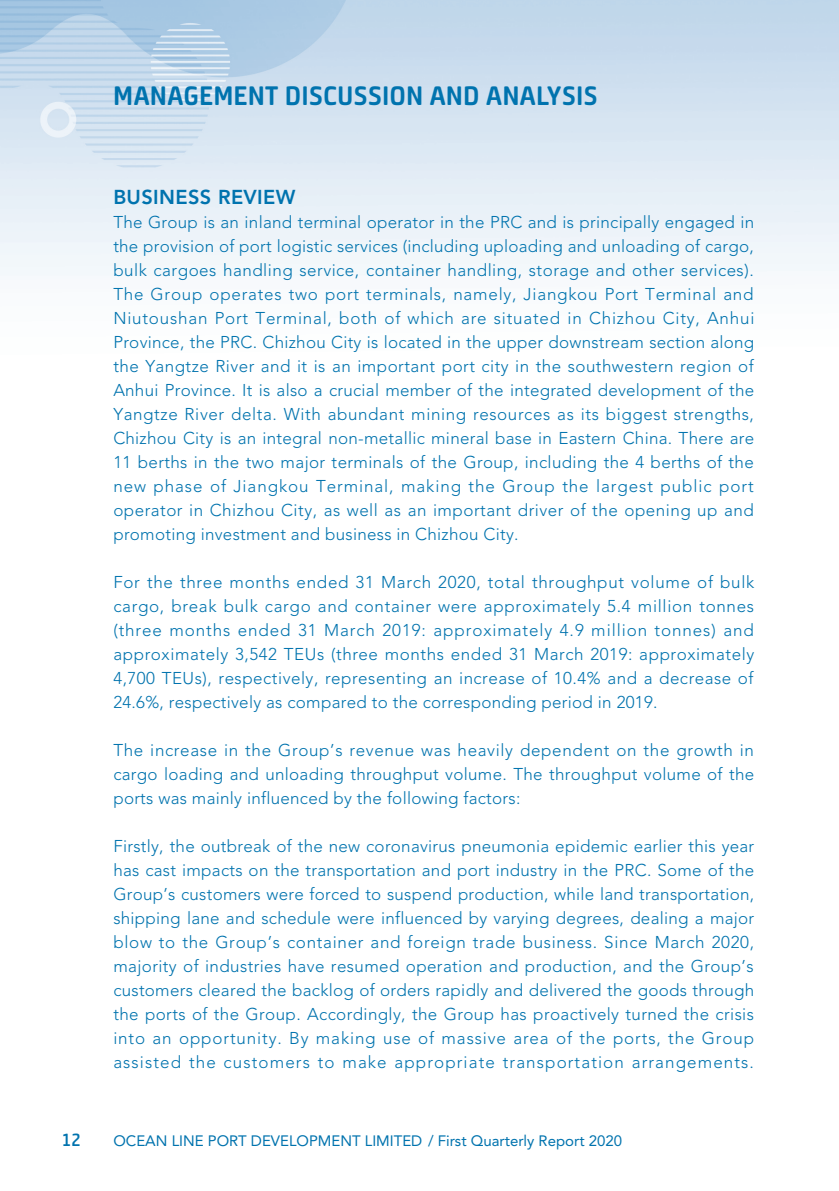
<style>
.page{position:relative;width:839px;height:1191px;background:#fff}
.page>*{position:absolute;margin:0;border:0;box-sizing:border-box;transform-origin:0 0}
.t1{font:700 30px "Neuron";letter-spacing:.02em;color:#0073ae}
._01_H1{font:800 20px "Avenir LT Std";letter-spacing:.02em;color:#0073ae}
.t2{font:600 20px "Neuron";color:#0073ae}
._00_txt{font:300 17px/24px "Avenir LT Std";letter-spacing:.015em;color:#0073ae;text-align:justify}
.t3{font:15px "Avenir LT Std";color:#0073ae}
</style>
<div class="page">
<p class="t1" style="left:114px;top:78px;width:485px">MANAGEMENT DISCUSSION AND ANALYSIS</p>
<p class="_01_H1" style="left:113px;top:185px;width:184px">BUSINESS REVIEW</p>
<p class="_00_txt" style="left:113px;top:210px;width:643px">The Group is an inland terminal operator in the PRC and is principally engaged in the provision of port logistic services (including uploading and unloading of cargo, bulk cargoes handling service, container handling, storage and other services).<br>The Group operates two port terminals, namely, Jiangkou Port Terminal and Niutoushan Port Terminal, both of which are situated in Chizhou City, Anhui Province, the PRC. Chizhou City is located in the upper downstream section along the Yangtze River and it is an important port city in the southwestern region of Anhui Province. It is also a crucial member of the integrated development of the Yangtze River delta. With abundant mining resources as its biggest strengths, Chizhou City is an integral non-metallic mineral base in Eastern China. There are 11 berths in the two major terminals of the Group, including the 4 berths of the new phase of Jiangkou Terminal, making the Group the largest public port operator in Chizhou City, as well as an important driver of the opening up and promoting investment and business in Chizhou City.</p>
<p class="_00_txt" style="left:113px;top:570px;width:643px">For the three months ended 31 March 2020, total throughput volume of bulk cargo, break bulk cargo and container were approximately 5.4 million tonnes (three months ended 31 March 2019: approximately 4.9 million tonnes) and approximately 3,542 TEUs (three months ended 31 March 2019: approximately 4,700 TEUs), respectively, representing an increase of 10.4% and a decrease of 24.6%, respectively as compared to the corresponding period in 2019.</p>
<p class="_00_txt" style="left:113px;top:738px;width:642px">The increase in the Group’s revenue was heavily dependent on the growth in cargo loading and unloading throughput volume. The throughput volume of the ports was mainly influenced by the following factors:</p>
<p class="_00_txt" style="left:113px;top:834px;width:642px">Firstly, the outbreak of the new coronavirus pneumonia epidemic earlier this year has cast impacts on the transportation and port industry in the PRC. Some of the Group’s customers were forced to suspend production, while land transportation, shipping lane and schedule were influenced by varying degrees, dealing a major blow to the Group’s container and foreign trade business. Since March 2020, majority of industries have resumed operation and production, and the Group’s customers cleared the backlog of orders rapidly and delivered the goods through the ports of the Group. Accordingly, the Group has proactively turned the crisis into an opportunity. By making use of massive area of the ports, the Group assisted the customers to make appropriate transportation arrangements.</p>
<p class="t2" style="left:62px;top:1128px;width:20px">12</p>
<p class="t3" style="left:113px;top:1132px;width:510px">OCEAN LINE PORT DEVELOPMENT LIMITED / First Quarterly Report 2020</p>
</div>
